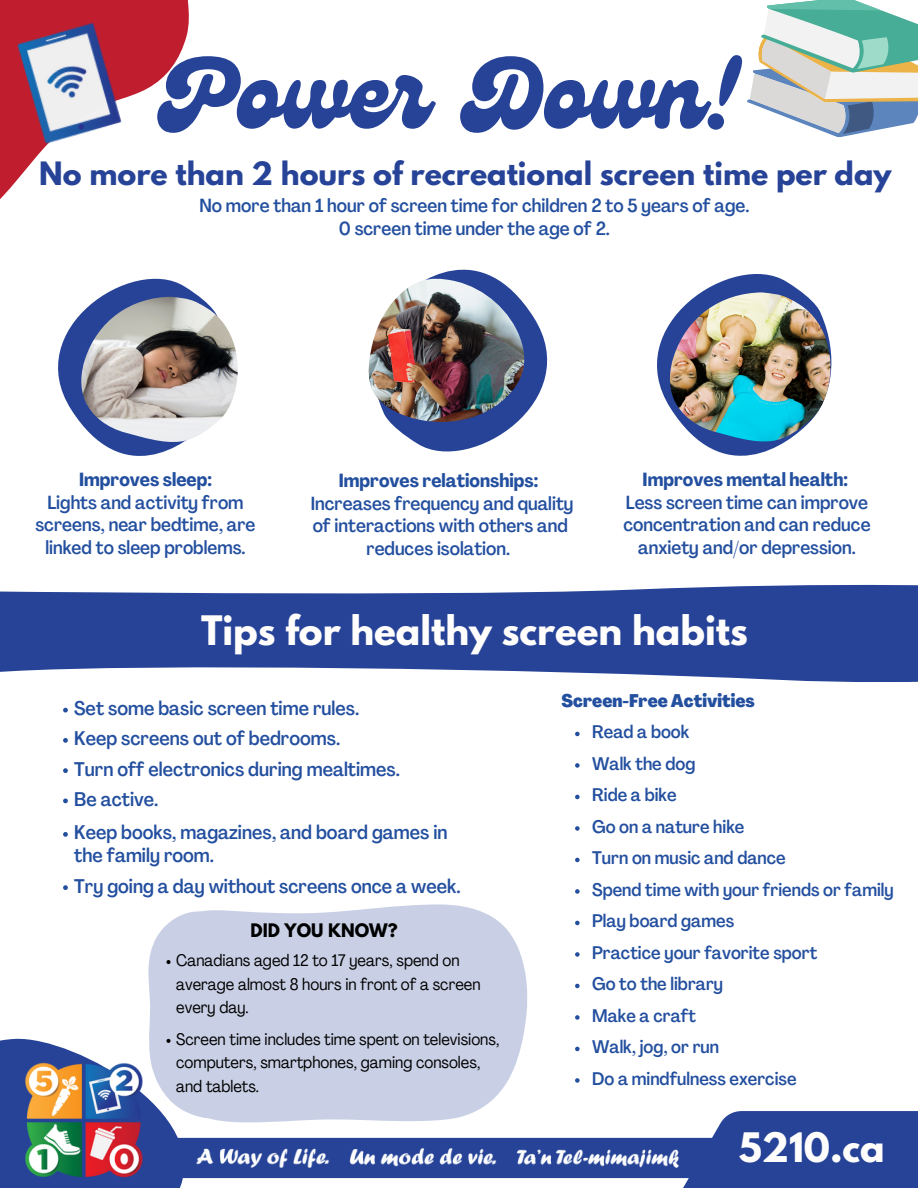
<style>
.page{position:relative;width:918px;height:1188px;background:#fff}
.page>*{position:absolute;margin:0;border:0;box-sizing:border-box;transform-origin:0 0}
.t1{font:97.5px "Genty";color:#264397}
.t2{font:700 36px "League Spartan";color:#fffefd}
.t3{font:700 28.5px "League Spartan";color:#264397}
.t4{font:500 condensed 19.5px/23px "Agrandir";color:#234f9f}
.t5{font:500 condensed 18.75px/22.5px "Agrandir";color:#234f9f;text-align:center}
.t6{font:700 condensed 18.75px "Agrandir";color:#234f9f}
.t7{font:500 condensed 18px "Agrandir";color:#234f9f}
.t8{font:800 condensed 18px "Agrandir";color:#234f9f}
.t9{font:condensed 16.5px/23.4px "Agrandir";color:#000}
.t10{font:700 16.5px "League Spartan";color:#000}
</style>
<div class="page">
<svg style="left:58px;top:278px;width:142px;height:178px"></svg>
<img style="left:80px;top:297px;width:158px;height:145px">
<svg style="left:657px;top:274px;width:145px;height:182px"></svg>
<img style="left:668px;top:292px;width:164px;height:149px">
<svg style="left:390px;top:269px;width:158px;height:183px"></svg>
<img style="left:368px;top:279px;width:158px;height:143px">
<svg style="left:0;top:0;width:189px;height:199px"></svg>
<svg style="left:237px;top:1111px;width:681px;height:77px;fill:#264397"></svg>
<svg style="left:0;top:1038px;width:183px;height:150px;fill:#264397"></svg>
<svg style="left:0;top:584px;width:918px;height:98px;fill:#264397"></svg>
<img style="left:9px;top:1044px;width:150px;height:144px">
<img style="left:130px;top:1137px;width:617px;height:43px">
<img style="left:0;top:0;width:147px;height:171px">
<svg style="left:148px;top:904px;width:379px;height:218px;background:#cdd3e6"></svg>
<svg style="left:747px;top:0;width:171px;height:137px"></svg>
<svg style="left:63px;top:708px;width:5px;height:5px"></svg>
<svg style="left:63px;top:738px;width:5px;height:5px"></svg>
<svg style="left:63px;top:768px;width:5px;height:5px"></svg>
<svg style="left:63px;top:799px;width:5px;height:4px"></svg>
<svg style="left:63px;top:832px;width:5px;height:5px"></svg>
<svg style="left:63px;top:885px;width:5px;height:5px"></svg>
<svg style="left:575px;top:732px;width:5px;height:4px"></svg>
<svg style="left:575px;top:763px;width:5px;height:5px"></svg>
<svg style="left:575px;top:795px;width:5px;height:4px"></svg>
<svg style="left:575px;top:826px;width:5px;height:5px"></svg>
<svg style="left:575px;top:858px;width:5px;height:4px"></svg>
<svg style="left:575px;top:889px;width:5px;height:5px"></svg>
<svg style="left:575px;top:921px;width:5px;height:4px"></svg>
<svg style="left:575px;top:952px;width:5px;height:5px"></svg>
<svg style="left:575px;top:984px;width:5px;height:4px"></svg>
<svg style="left:575px;top:1015px;width:5px;height:5px"></svg>
<svg style="left:575px;top:1047px;width:5px;height:4px"></svg>
<svg style="left:575px;top:1078px;width:5px;height:5px"></svg>
<svg style="left:166px;top:960px;width:5px;height:4px"></svg>
<svg style="left:166px;top:1039px;width:5px;height:4px"></svg>
<p class="t1" style="left:162px;top:38px;width:573px">Power Down!</p>
<p class="t3" style="left:39px;top:159px;width:854px">No more than 2 hours of recreational screen time per day</p>
<p class="t5" style="left:199px;top:196px;width:552px">No more than 1 hour of screen time for children 2 to 5 years of age.</p>
<p class="t5" style="left:339px;top:219px;width:273px">0 screen time under the age of 2.</p>
<p class="t6" style="left:79px;top:472px;width:134px">Improves sleep:</p>
<p class="t5" style="left:36px;top:493px;width:222px">Lights and activity from screens, near bedtime, are linked to sleep problems.</p>
<p class="t6" style="left:339px;top:473px;width:201px">Improves relationships:</p>
<p class="t5" style="left:311px;top:494px;width:264px">Increases frequency and quality of interactions with others and reduces isolation.</p>
<p class="t6" style="left:643px;top:472px;width:207px">Improves mental health:</p>
<p class="t5" style="left:623px;top:493px;width:249px">Less screen time can improve concentration and can reduce anxiety and/or depression.</p>
<p class="t2" style="left:201px;top:613px;width:548px">Tips for healthy screen habits</p>
<p class="t4" style="left:74px;top:699px;width:287px">Set some basic screen time rules.</p>
<p class="t4" style="left:74px;top:729px;width:268px">Keep screens out of bedrooms.</p>
<p class="t4" style="left:74px;top:759px;width:327px">Turn off electronics during mealtimes.</p>
<p class="t4" style="left:74px;top:789px;width:86px">Be active.</p>
<p class="t4" style="left:74px;top:823px;width:375px">Keep books, magazines, and board games in the family room.</p>
<p class="t4" style="left:74px;top:876px;width:388px">Try going a day without screens once a week.</p>
<p class="t10" style="left:251px;top:922px;width:148px">DID YOU KNOW?</p>
<p class="t9" style="left:176px;top:950px;width:306px">Canadians aged 12 to 17 years, spend on average almost 8 hours in front of a screen every day.</p>
<p class="t9" style="left:176px;top:1029px;width:325px">Screen time includes time spent on televisions, computers, smartphones, gaming consoles, and tablets.</p>
<p class="t8" style="left:562px;top:693px;width:195px">Screen-Free Activities</p>
<p class="t7" style="left:592px;top:725px;width:99px">Read a book</p>
<p class="t7" style="left:592px;top:756px;width:105px">Walk the dog</p>
<p class="t7" style="left:592px;top:788px;width:86px">Ride a bike</p>
<p class="t7" style="left:592px;top:819px;width:154px">Go on a nature hike</p>
<p class="t7" style="left:592px;top:851px;width:195px">Turn on music and dance</p>
<p class="t7" style="left:592px;top:882px;width:303px">Spend time with your friends or family</p>
<p class="t7" style="left:592px;top:914px;width:144px">Play board games</p>
<p class="t7" style="left:592px;top:945px;width:227px">Practice your favorite sport</p>
<p class="t7" style="left:592px;top:977px;width:132px">Go to the library</p>
<p class="t7" style="left:592px;top:1008px;width:105px">Make a craft</p>
<p class="t7" style="left:592px;top:1040px;width:128px">Walk, jog, or run</p>
<p class="t7" style="left:592px;top:1071px;width:206px">Do a mindfulness exercise</p>
<p class="t2" style="left:739px;top:1130px;width:147px">5210.ca</p>
</div>
